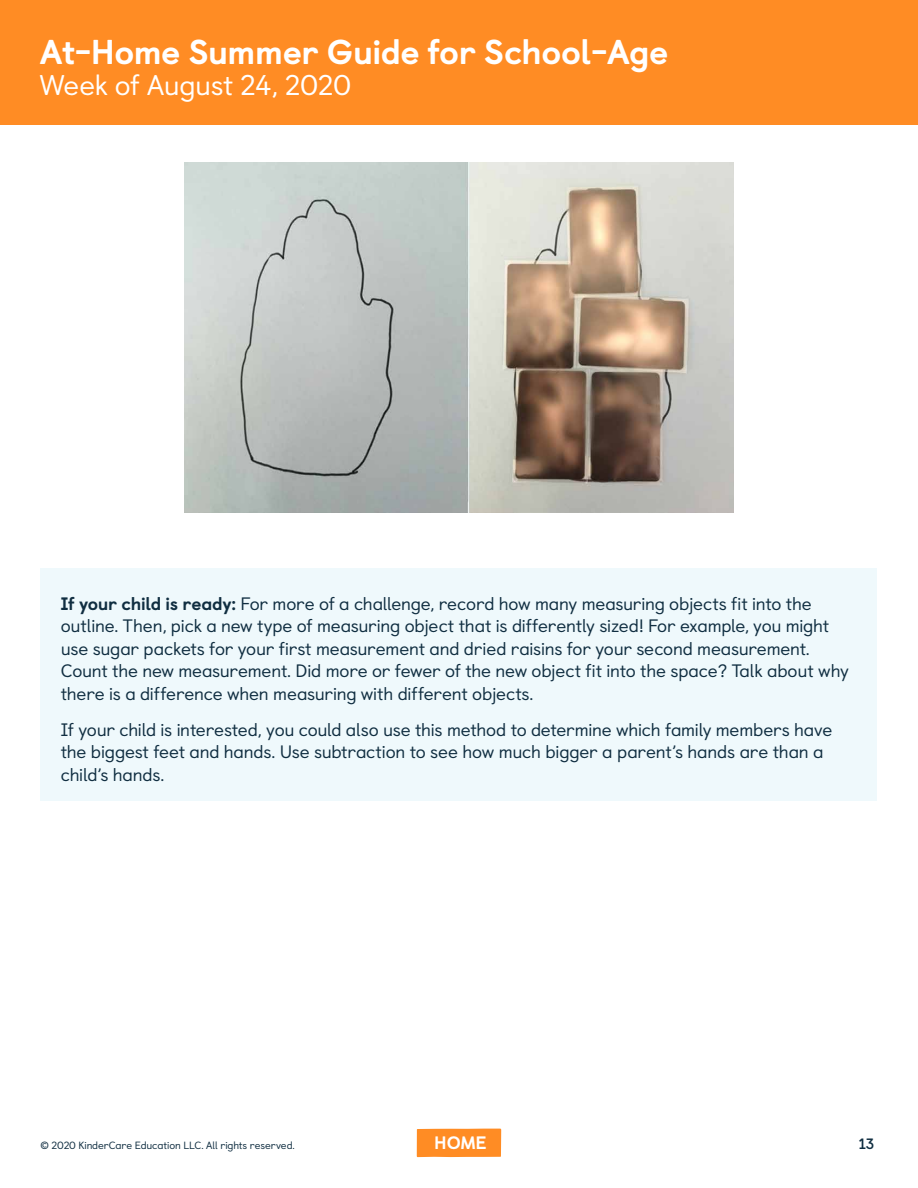
<style>
.page{position:relative;width:918px;height:1188px;background:#fff}
.page>*{position:absolute;margin:0;border:0;box-sizing:border-box;transform-origin:0 0}
.t1{font:800 34.5px "Castledown";letter-spacing:-.015em;color:#fff}
.t2{font:28.5px "Castledown";letter-spacing:-.015em;color:#fff}
.t3{font:18px/22.5px "Castledown";letter-spacing:-.015em;color:#102e41}
.t4{font:800 18px "Castledown";color:#fff}
.t5{font:700 15px "Castledown";color:#102e41}
.t6{font:10.5px "Castledown";letter-spacing:-.01em;color:#102e41}
.s1{font-weight:800}
</style>
<div class="page">
<div style="left:417px;top:1129px;width:84px;height:28px;background:#ff8c24"></div>
<div style="left:0;top:0;width:918px;height:125px;background:#ff8c24"></div>
<img style="left:185px;top:162px;width:548px;height:350px">
<div style="left:40px;top:568px;width:838px;height:233px;background:#eff9fc"></div>
<h1 class="t1" style="left:40px;top:24px;width:630px">At-Home Summer Guide for School-Age</h1>
<h2 class="t2" style="left:40px;top:63px;width:313px">Week of August 24, 2020</h2>
<p class="t3" style="left:61px;top:591px;width:790px"><span class="s1">If your child is ready:</span> For more of a challenge, record how many measuring objects fit into the outline. Then, pick a new type of measuring object that is differently sized! For example, you might use sugar packets for your first measurement and dried raisins for your second measurement.<br>Count the new measurement. Did more or fewer of the new object fit into the space? Talk about why there is a difference when measuring with different objects.</p>
<p class="t3" style="left:61px;top:717px;width:773px">If your child is interested, you could also use this method to determine which family members have the biggest feet and hands. Use subtraction to see how much bigger a parent’s hands are than a child’s hands.</p>
<p class="t6" style="left:40px;top:1137px;width:256px">© 2020 KinderCare Education LLC. All rights reserved.</p>
<p class="t4" style="left:434px;top:1128px;width:54px">HOME</p>
<p class="t5" style="left:859px;top:1132px;width:17px">13</p>
</div>
